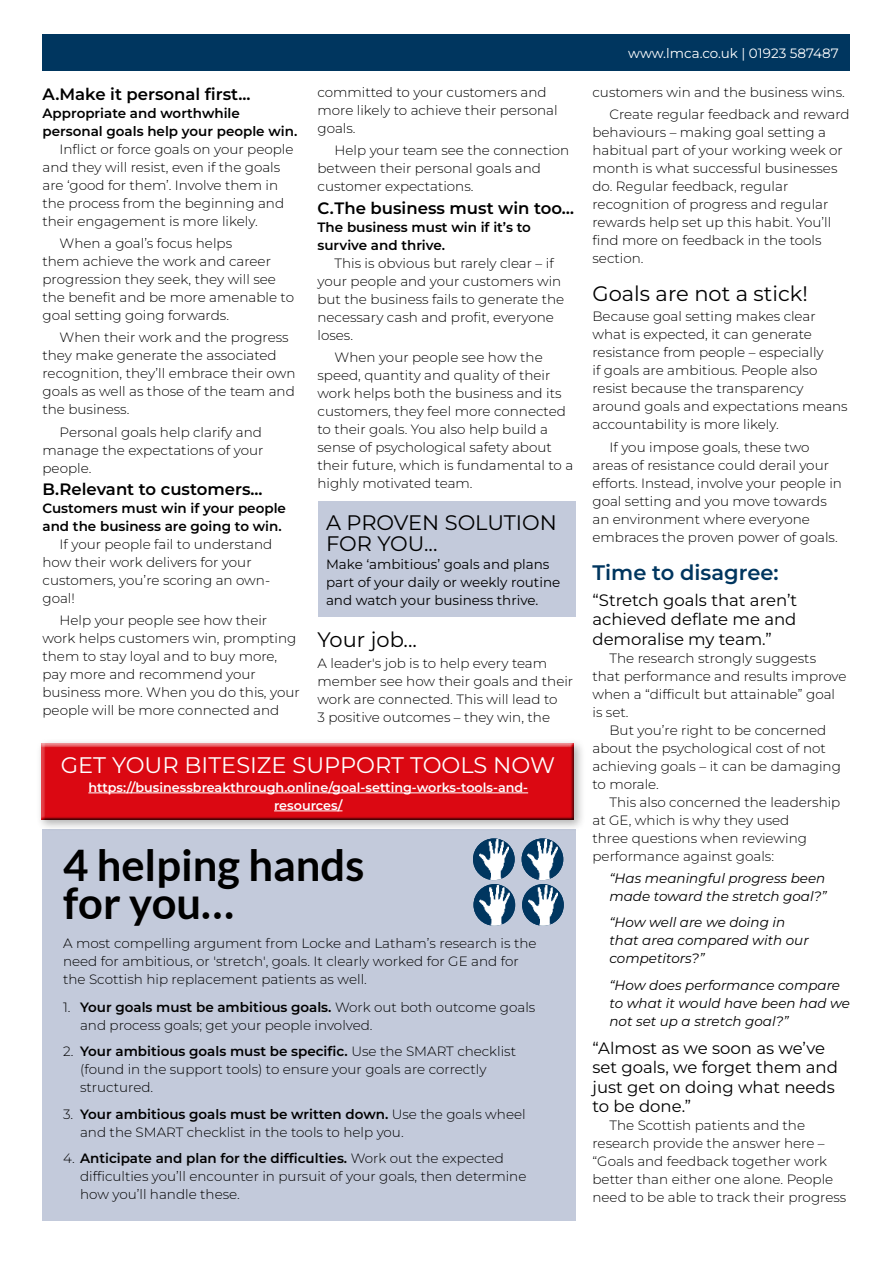
<style>
.page{position:relative;width:893px;height:1263px;background:#fff}
.page>*{position:absolute;margin:0;border:0;box-sizing:border-box;transform-origin:0 0}
.t1{font:700 43.5px/37.5px "Lato";color:#000}
.t2{font:22.5px "Montserrat";color:#fff}
.t3{font:21px/21px "Montserrat";color:#000}
.t4{font:600 21px "Montserrat";color:#00365f}
.t5{font:16.5px/19.5px "Montserrat";color:#000;text-align:justify}
.t6{font:600 16.5px "Montserrat";color:#000}
.t7{font:300 13.5px/18px "Montserrat";color:#000}
.t8{font:italic 13.5px/18px "Montserrat";color:#000}
.t9{font:600 13.5px/18px "Montserrat";color:#000}
.t10{font:13.5px/18px "Montserrat";color:#000}
.t11{font:13.5px "Montserrat";color:#fff}
.t12{font:600 12.75px/18px "Montserrat";color:#fff;text-align:center}
.s1{font-weight:600}
</style>
<div class="page">
<div style="left:43px;top:34px;width:807px;height:36px;background:#00365f"></div>
<div style="left:317px;top:501px;width:258px;height:64px;background:#c3cadb"></div>
<div style="left:317px;top:547px;width:258px;height:70px;background:#c3cadb"></div>
<div style="left:42px;top:829px;width:533px;height:391px;background:#c3cadb"></div>
<img style="left:473px;top:838px;width:42px;height:42px;border-radius:21px">
<img style="left:522px;top:838px;width:41px;height:42px;border-radius:21px">
<img style="left:473px;top:884px;width:42px;height:42px;border-radius:21px">
<img style="left:522px;top:884px;width:42px;height:42px;border-radius:21px">
<div style="left:36px;top:737px;width:550px;height:94px;background:#000;opacity:.3"></div>
<div style="left:37px;top:738px;width:541px;height:85px;background:#fff"></div>
<div style="left:38px;top:741px;width:541px;height:83px;background:#000;opacity:.75"></div>
<hr style="left:88px;top:792px;width:440px;height:1px;background:#fff">
<hr style="left:274px;top:810px;width:68px;height:1px;background:#fff">
<p class="t6" style="left:43px;top:83px;width:209px">A.Make it personal first...</p>
<p class="t9" style="left:43px;top:104px;width:256px">Appropriate and worthwhile personal goals help your people win.</p>
<p class="t7" style="left:43px;top:140px;width:252px;text-indent:17px">Inflict or force goals on your people and they will resist, even if the goals are ‘good for them’. Involve them in the process from the beginning and their engagement is more likely.</p>
<p class="t7" style="left:43px;top:234px;width:253px;text-indent:17px">When a goal’s focus helps<br>them achieve the work and career progression they seek, they will see the benefit and be more amenable to goal setting going forwards.</p>
<p class="t7" style="left:43px;top:328px;width:254px;text-indent:17px">When their work and the progress they make generate the associated recognition, they’ll embrace their own goals as well as those of the team and the business.</p>
<p class="t7" style="left:43px;top:422px;width:222px;text-align:justify;text-indent:17px">Personal goals help clarify and manage the expectations of your people.</p>
<p class="t6" style="left:43px;top:478px;width:222px">B.Relevant to customers...</p>
<p class="t9" style="left:43px;top:499px;width:245px">Customers must win if your people and the business are going to win.</p>
<p class="t7" style="left:43px;top:535px;width:231px;text-indent:17px">If your people fail to understand how their work delivers for your customers, you’re scoring an own&shy;goal!</p>
<p class="t7" style="left:43px;top:611px;width:259px;text-indent:17px">Help your people see how their work helps customers win, prompting them to stay loyal and to buy more, pay more and recommend your business more. When you do this, your people will be more connected and</p>
<p class="t7" style="left:317px;top:83px;width:242px">committed to your customers and more likely to achieve their personal goals.</p>
<p class="t7" style="left:317px;top:141px;width:253px;text-indent:17px">Help your team see the connection between their personal goals and customer expectations.</p>
<p class="t6" style="left:317px;top:197px;width:258px">C.The business must win too…</p>
<p class="t9" style="left:317px;top:217px;width:215px">The business must win if it’s to survive and thrive.</p>
<p class="t7" style="left:317px;top:253px;width:248px;text-indent:17px">This is obvious but rarely clear – if your people and your customers win but the business fails to generate the necessary cash and profit, everyone loses.</p>
<p class="t7" style="left:317px;top:348px;width:257px;text-indent:17px">When your people see how the speed, quantity and quality of their work helps both the business and its customers, they feel more connected to their goals. You also help build a sense of psychological safety about their future, which is fundamental to a highly motivated team.</p>
<h3 class="t3" style="left:326px;top:512px;width:232px">A PROVEN SOLUTION<br>FOR YOU...</h3>
<p class="t10" style="left:326px;top:555px;width:236px">Make ‘ambitious’ goals and plans part of your daily or weekly routine and watch your business thrive.</p>
<h3 class="t3" style="left:317px;top:629px;width:101px">Your job...</h3>
<p class="t7" style="left:317px;top:653px;width:257px">A leader's job is to help every team member see how their goals and their work are connected. This will lead to<br>3 positive outcomes – they win, the</p>
<h2 class="t2" style="left:61px;top:750px;width:496px">GET YOUR BITESIZE SUPPORT TOOLS NOW</h2>
<p class="t12" style="left:88px;top:778px;width:441px">https://businessbreakthrough.online/goal-setting-works-tools-and&shy;resources/</p>
<h1 class="t1" style="left:63px;top:846px;width:303px">4 helping hands for you…</h1>
<p class="t7" style="left:63px;top:933px;width:475px">A most compelling argument from Locke and Latham’s research is the need for ambitious, or 'stretch', goals. It clearly worked for GE and for the Scottish hip replacement patients as well.</p>
<p class="t7" style="left:80px;top:998px;width:457px;text-indent:-17px">1. <span class="s1">Your goals must be ambitious goals.</span> Work out both outcome goals and process goals; get your people involved.</p>
<p class="t7" style="left:80px;top:1042px;width:437px;text-indent:-17px">2. <span class="s1">Your ambitious goals must be specific.</span> Use the SMART checklist (found in the support tools) to ensure your goals are correctly structured.</p>
<p class="t7" style="left:80px;top:1105px;width:447px;text-indent:-17px">3. <span class="s1">Your ambitious goals must be written down.</span> Use the goals wheel and the SMART checklist in the tools to help you.</p>
<p class="t7" style="left:80px;top:1149px;width:448px;text-indent:-17px">4. <span class="s1">Anticipate and plan for the difficulties.</span> Work out the expected difficulties you’ll encounter in pursuit of your goals, then determine how you’ll handle these.</p>
<p class="t11" style="left:628px;top:44px;width:212px">www.lmca.co.uk | 01923 587487</p>
<p class="t7" style="left:609px;top:81px;width:242px;line-height:22.2px;text-indent:-17px">customers win and the business wins.<br>Create regular feedback and reward</p>
<p class="t7" style="left:592px;top:123px;width:252px">behaviours – making goal setting a habitual part of your working week or month is what successful businesses do. Regular feedback, regular recognition of progress and regular rewards help set up this habit. You’ll find more on feedback in the tools section.</p>
<h3 class="t3" style="left:592px;top:283px;width:217px">Goals are not a stick!</h3>
<p class="t7" style="left:592px;top:307px;width:257px">Because goal setting makes clear what is expected, it can generate resistance from people – especially<br>if goals are ambitious. People also resist because the transparency around goals and expectations means accountability is more likely.</p>
<p class="t7" style="left:592px;top:438px;width:251px;text-indent:17px">If you impose goals, these two areas of resistance could derail your efforts. Instead, involve your people in goal setting and you move towards an environment where everyone embraces the proven power of goals.</p>
<h3 class="t4" style="left:592px;top:558px;width:188px">Time to disagree:</h3>
<p class="t5" style="left:592px;top:590px;width:206px">“Stretch goals that aren’t achieved deflate me and demoralise my team.”</p>
<p class="t7" style="left:592px;top:648px;width:255px;text-indent:17px">The research strongly suggests that performance and results improve when a “difficult but attainable” goal is set.</p>
<p class="t7" style="left:592px;top:720px;width:250px;text-indent:17px">But you’re right to be concerned about the psychological cost of not achieving goals – it can be damaging to morale.</p>
<p class="t7" style="left:592px;top:792px;width:249px;text-indent:17px">This also concerned the leadership at GE, which is why they used<br>three questions when reviewing performance against goals:</p>
<p class="t8" style="left:609px;top:869px;width:219px">“Has meaningful progress been made toward the stretch goal?”</p>
<p class="t8" style="left:609px;top:913px;width:201px">“How well are we doing in that area compared with our competitors?”</p>
<p class="t8" style="left:609px;top:976px;width:242px">“How does performance compare to what it would have been had we not set up a stretch goal?”</p>
<p class="t5" style="left:592px;top:1038px;width:247px;text-align:left">“Almost as we soon as we’ve set goals, we forget them and just get on doing what needs to be done.”</p>
<p class="t7" style="left:592px;top:1116px;width:255px;text-indent:17px">The Scottish patients and the research provide the answer here – “Goals and feedback together work better than either one alone. People need to be able to track their progress</p>
</div>
